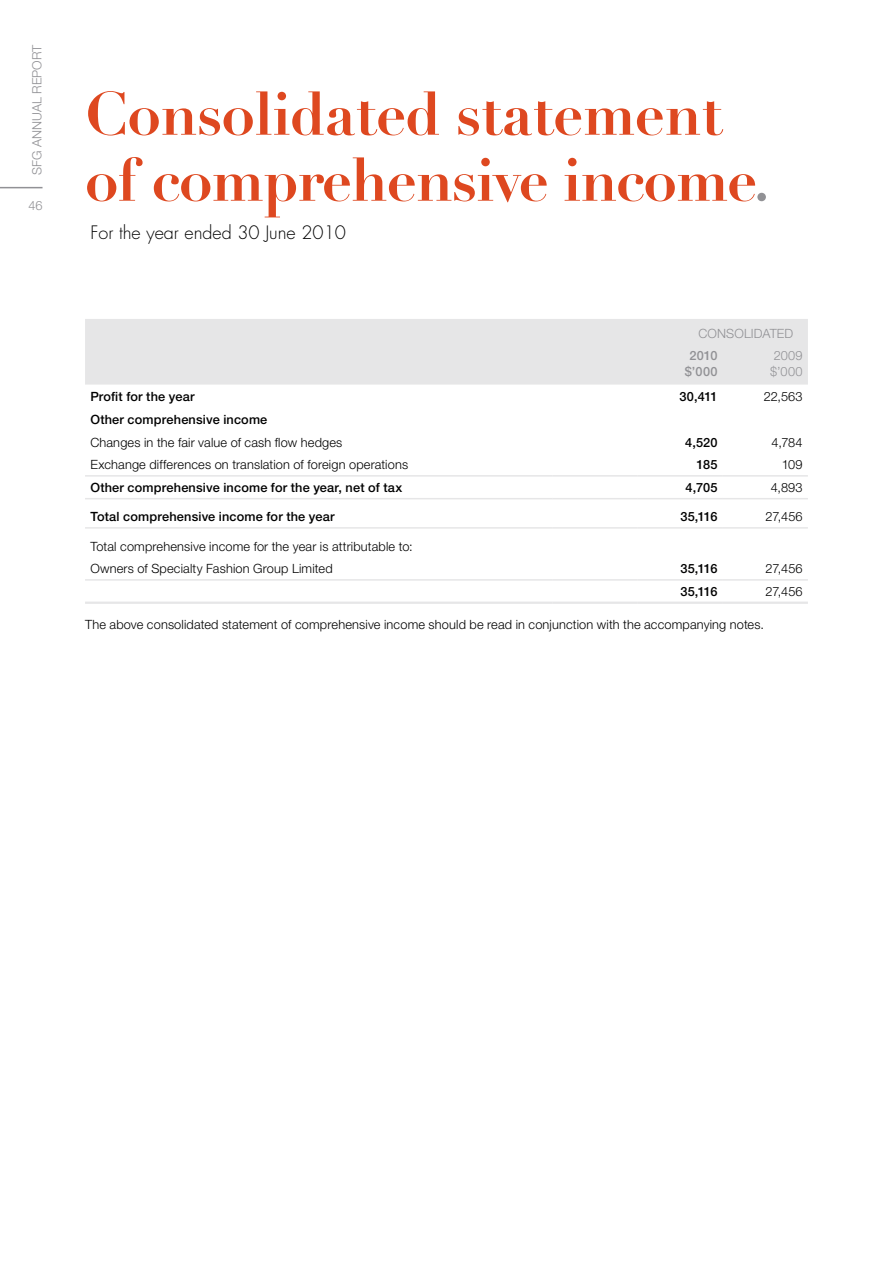
<style>
.page{position:relative;width:893px;height:1263px;background:#fff}
.page>*{position:absolute;margin:0;border:0;box-sizing:border-box;transform-origin:0 0}
.t1{font:700 60px/66px "Didot";letter-spacing:-.015em;color:#de4820}
.t2{font:300 18px "Futura";color:#000}
.t3{font:300 12.75px/23px "Helvetica Neue";letter-spacing:.01em;color:#000}
.t4{font:500 12.75px "Helvetica Neue";letter-spacing:.015em;color:#000}
.t5{font:300 12.75px/22.6px "Helvetica Neue";letter-spacing:.005em;color:#919195}
.t6{font:500 12.75px "Helvetica Neue";color:#919195}
.s1{color:#919195}
.s2{font-weight:500}
</style>
<div class="page">
<div style="left:85px;top:319px;width:723px;height:66px;background:#e6e6e7"></div>
<hr style="left:85px;top:475px;width:468px;height:2px;background:#e6e6e7">
<hr style="left:553px;top:475px;width:85px;height:2px;background:#e6e6e7">
<hr style="left:638px;top:475px;width:85px;height:2px;background:#e6e6e7">
<hr style="left:723px;top:475px;width:85px;height:2px;background:#e6e6e7">
<hr style="left:85px;top:498px;width:468px;height:1px;background:#e6e6e7">
<hr style="left:553px;top:498px;width:85px;height:1px;background:#e6e6e7">
<hr style="left:638px;top:498px;width:85px;height:1px;background:#e6e6e7">
<hr style="left:723px;top:498px;width:85px;height:1px;background:#e6e6e7">
<hr style="left:85px;top:527px;width:468px;height:2px;background:#e6e6e7">
<hr style="left:553px;top:527px;width:85px;height:2px;background:#e6e6e7">
<hr style="left:638px;top:527px;width:85px;height:2px;background:#e6e6e7">
<hr style="left:723px;top:527px;width:85px;height:2px;background:#e6e6e7">
<hr style="left:85px;top:579px;width:468px;height:2px;background:#e6e6e7">
<hr style="left:553px;top:579px;width:85px;height:2px;background:#e6e6e7">
<hr style="left:638px;top:579px;width:85px;height:2px;background:#e6e6e7">
<hr style="left:723px;top:579px;width:85px;height:2px;background:#e6e6e7">
<hr style="left:85px;top:602px;width:468px;height:2px;background:#e6e6e7">
<hr style="left:553px;top:602px;width:85px;height:2px;background:#e6e6e7">
<hr style="left:638px;top:602px;width:85px;height:2px;background:#e6e6e7">
<hr style="left:723px;top:602px;width:85px;height:2px;background:#e6e6e7">
<hr style="left:0;top:187px;width:43px;height:1px;background:#919195">
<p class="t5" style="left:25px;top:175px;width:132px;rotate:-90deg">SFG Annual Report</p>
<p class="t5" style="left:28px;top:194px;width:16px">46</p>
<p class="t1" style="left:85px;top:81px;width:686px">Consolidated statement of comprehensive income<span class="s1">.</span></p>
<p class="t2" style="left:91px;top:221px;width:257px">For the year ended 30 June 2010</p>
<p class="t5" style="left:643px;top:321px;width:26px">Co</p>
<p class="t5" style="left:689px;top:321px;width:105px;text-indent:28px">nso lidated<br><span class="s2">2010</span></p>
<p class="t6" style="left:685px;top:364px;width:34px">$’000</p>
<p class="t5" style="left:770px;top:348px;width:34px;line-height:15.8px">2009 $’000</p>
<p class="t4" style="left:90px;top:389px;width:106px">Profit for the year</p>
<p class="t4" style="left:679px;top:389px;width:40px">30,411</p>
<p class="t3" style="left:764px;top:385px;width:40px">22,563</p>
<p class="t3" style="left:90px;top:407px;width:254px"><span class="s2">Other comprehensive income<br></span>Changes in the fair value of cash flow hedges</p>
<p class="t4" style="left:685px;top:434px;width:34px">4,520</p>
<p class="t3" style="left:772px;top:430px;width:33px">4,784</p>
<p class="t3" style="left:90px;top:453px;width:319px">Exchange differences on translation of foreign operations</p>
<p class="t4" style="left:697px;top:457px;width:22px">185</p>
<p class="t3" style="left:782px;top:453px;width:22px">109</p>
<p class="t4" style="left:90px;top:480px;width:313px">Other comprehensive income for the year, net of tax</p>
<p class="t4" style="left:686px;top:480px;width:34px">4,705</p>
<p class="t3" style="left:771px;top:476px;width:33px">4,893</p>
<p class="t4" style="left:90px;top:509px;width:246px">Total comprehensive income for the year</p>
<p class="t4" style="left:680px;top:509px;width:39px">35,116</p>
<p class="t3" style="left:765px;top:505px;width:39px">27,456</p>
<p class="t3" style="left:90px;top:534px;width:324px">Total comprehensive income for the year is attributable to:<br>Owners of Specialty Fashion Group Limited</p>
<p class="t4" style="left:680px;top:561px;width:39px">35,116</p>
<p class="t3" style="left:765px;top:557px;width:39px">27,456</p>
<p class="t4" style="left:680px;top:584px;width:39px">35,116</p>
<p class="t3" style="left:765px;top:580px;width:39px">27,456</p>
<p class="t3" style="left:85px;top:612px;width:681px">The above consolidated statement of comprehensive income should be read in conjunction with the accompanying notes.</p>
</div>
